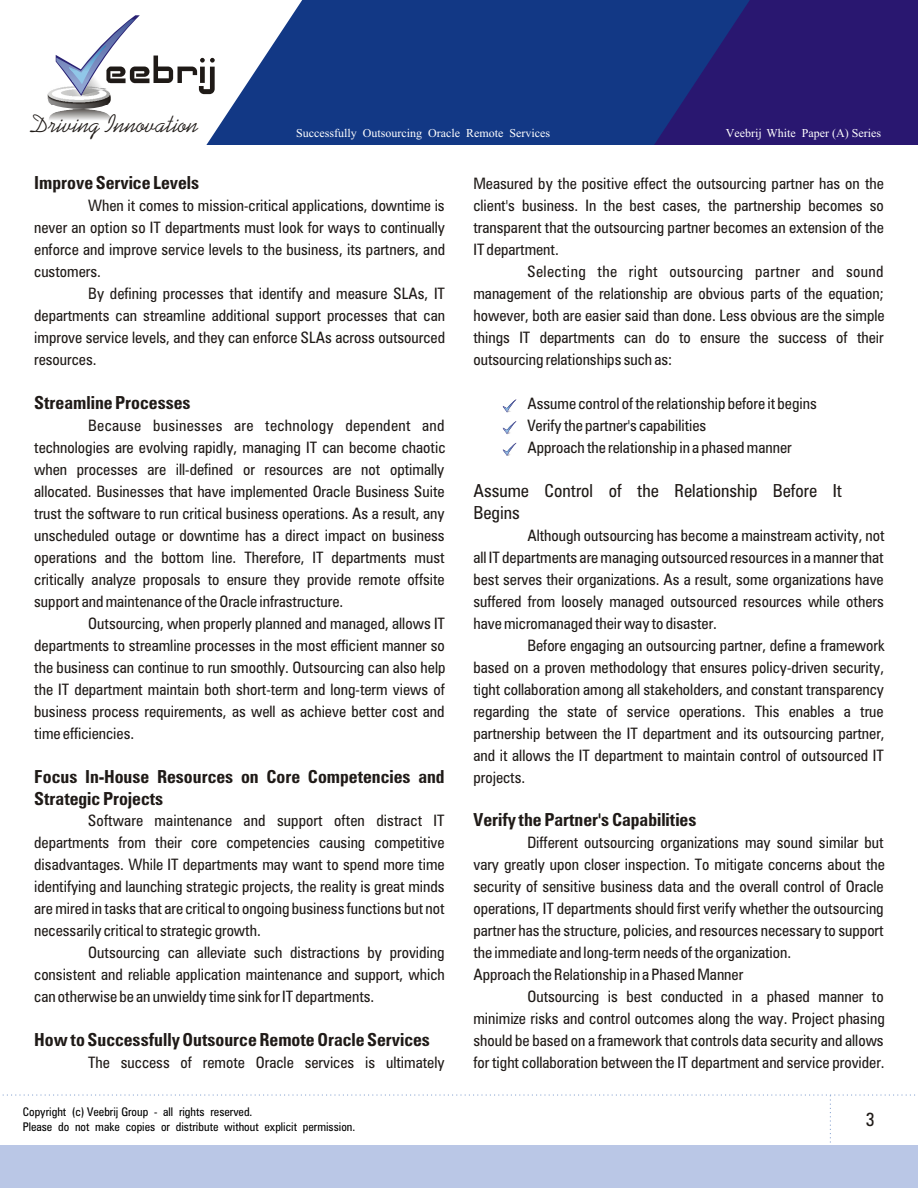
<style>
.page{position:relative;width:918px;height:1188px;background:#fff}
.page>*{position:absolute;margin:0;border:0;box-sizing:border-box;transform-origin:0 0}
.t1{font:25.05px "Kaufmann BT";color:#1f1a17}
.t2{font:18.9px "Zurich Cn BT";color:#1f1a17}
.t3{font:700 18px/21.9px "Zurich Cn BT";color:#1f1a17}
.t4{font:18px/21.9px "Zurich Cn BT";color:#1f1a17}
.t5{font:15.75px/21.9px "Zurich Cn BT";color:#1f1a17;text-align:justify}
.t6{font:12px/15px "Zurich Cn BT";color:#000}
.t7{font:12px "Times New Roman";color:#fff}
</style>
<div class="page">
<svg style="left:206px;top:0;width:437px;height:145px;background:#294b91"></svg>
<svg style="left:643px;top:0;width:275px;height:145px;background:#241e74"></svg>
<svg style="left:0;top:1095px;width:918px;height:93px"></svg>
<img style="left:50px;top:104px;width:59px;height:4px">
<img style="left:49px;top:108px;width:62px;height:12px">
<img style="left:48px;top:90px;width:63px;height:14px">
<svg style="left:53px;top:15px;width:162px;height:84px"></svg>
<img style="left:69px;top:45px;width:37px;height:26px">
<svg style="left:503px;top:399px;width:14px;height:13px"></svg>
<svg style="left:503px;top:421px;width:14px;height:13px"></svg>
<svg style="left:503px;top:443px;width:14px;height:13px"></svg>
<h1 class="t1" style="left:31px;top:113px;width:170px">Driving Innovation</h1>
<p class="t7" style="left:296px;top:129px;width:255px">Successfully Outsourcing Oracle Remote Services</p>
<p class="t7" style="left:726px;top:129px;width:157px">Veebrij White Paper (A) Series</p>
<p class="t3" style="left:34px;top:174px;width:167px">Improve Service Levels</p>
<p class="t5" style="left:34px;top:196px;width:412px;text-indent:54px">When it comes to mission-critical applications, downtime is never an option so IT departments must look for ways to continually enforce and improve service levels to the business, its partners, and customers.</p>
<p class="t5" style="left:34px;top:284px;width:412px;text-indent:54px">By defining processes that identify and measure SLAs, IT departments can streamline additional support processes that can improve service levels, and they can enforce SLAs across outsourced resources.</p>
<p class="t3" style="left:34px;top:393px;width:158px">Streamline Processes</p>
<p class="t5" style="left:34px;top:416px;width:413px;text-indent:54px">Because businesses are technology dependent and technologies are evolving rapidly, managing IT can become chaotic when processes are ill-defined or resources are not optimally allocated. Businesses that have implemented Oracle Business Suite trust the software to run critical business operations. As a result, any unscheduled outage or downtime has a direct impact on business operations and the bottom line. Therefore, IT departments must critically analyze proposals to ensure they provide remote offsite support and maintenance of the Oracle infrastructure.</p>
<p class="t5" style="left:34px;top:614px;width:413px;text-indent:54px">Outsourcing, when properly planned and managed, allows IT departments to streamline processes in the most efficient manner so the business can continue to run smoothly. Outsourcing can also help the IT department maintain both short-term and long-term views of business process requirements, as well as achieve better cost and time efficiencies.</p>
<p class="t3" style="left:34px;top:767px;width:412px">Focus In-House Resources on Core Competencies and<br>Strategic Projects</p>
<p class="t5" style="left:34px;top:811px;width:412px;text-indent:54px">Software maintenance and support often distract IT departments from their core competencies causing competitive disadvantages. While IT departments may want to spend more time identifying and launching strategic projects, the reality is great minds are mired in tasks that are critical to ongoing business functions but not necessarily critical to strategic growth.</p>
<p class="t5" style="left:34px;top:943px;width:412px;text-indent:54px">Outsourcing can alleviate such distractions by providing consistent and reliable application maintenance and support, which can otherwise be an unwieldy time sink for IT departments.</p>
<p class="t3" style="left:34px;top:1031px;width:397px">How to Successfully Outsource Remote Oracle Services</p>
<p class="t5" style="left:88px;top:1053px;width:358px">The success of remote Oracle services is ultimately</p>
<p class="t6" style="left:23px;top:1105px;width:334px">Copyright (c) Veebrij Group - all rights reserved.<br>Please do not make copies or distribute without explicit permission.</p>
<p class="t5" style="left:473px;top:174px;width:412px">Measured by the positive effect the outsourcing partner has on the client's business. In the best cases, the partnership becomes so transparent that the outsourcing partner becomes an extension of the IT department.</p>
<p class="t5" style="left:473px;top:262px;width:413px;text-indent:54px">Selecting the right outsourcing partner and sound management of the relationship are obvious parts of the equation; however, both are easier said than done. Less obvious are the simple things IT departments can do to ensure the success of their outsourcing relationships such as:</p>
<p class="t5" style="left:527px;top:394px;width:291px;text-align:left">Assume control of the relationship before it begins<br>Verify the partner's capabilities<br>Approach the relationship in a phased manner</p>
<p class="t4" style="left:473px;top:481px;width:370px">Assume Control of the Relationship Before It<br>Begins</p>
<p class="t5" style="left:473px;top:526px;width:413px;text-indent:54px">Although outsourcing has become a mainstream activity, not all IT departments are managing outsourced resources in a manner that best serves their organizations. As a result, some organizations have suffered from loosely managed outsourced resources while others have micromanaged their way to disaster.</p>
<p class="t5" style="left:473px;top:636px;width:413px;text-indent:54px">Before engaging an outsourcing partner, define a framework based on a proven methodology that ensures policy-driven security, tight collaboration among all stakeholders, and constant transparency regarding the state of service operations. This enables a true partnership between the IT department and its outsourcing partner, and it allows the IT department to maintain control of outsourced IT projects.</p>
<p class="t3" style="left:473px;top:811px;width:224px">Verify the Partner's Capabilities</p>
<p class="t5" style="left:473px;top:833px;width:413px;text-align:left;text-indent:54px">Different outsourcing organizations may sound similar but vary greatly upon closer inspection. To mitigate concerns about the security of sensitive business data and the overall control of Oracle operations, IT departments should first verify whether the outsourcing partner has the structure, policies, and resources necessary to support the immediate and long-term needs of the organization.<br>Approach the Relationship in a Phased Manner</p>
<p class="t5" style="left:473px;top:987px;width:413px;text-indent:54px">Outsourcing is best conducted in a phased manner to minimize risks and control outcomes along the way. Project phasing should be based on a framework that controls data security and allows for tight collaboration between the IT department and service provider.</p>
<p class="t2" style="left:866px;top:1112px;width:11px">3</p>
</div>
